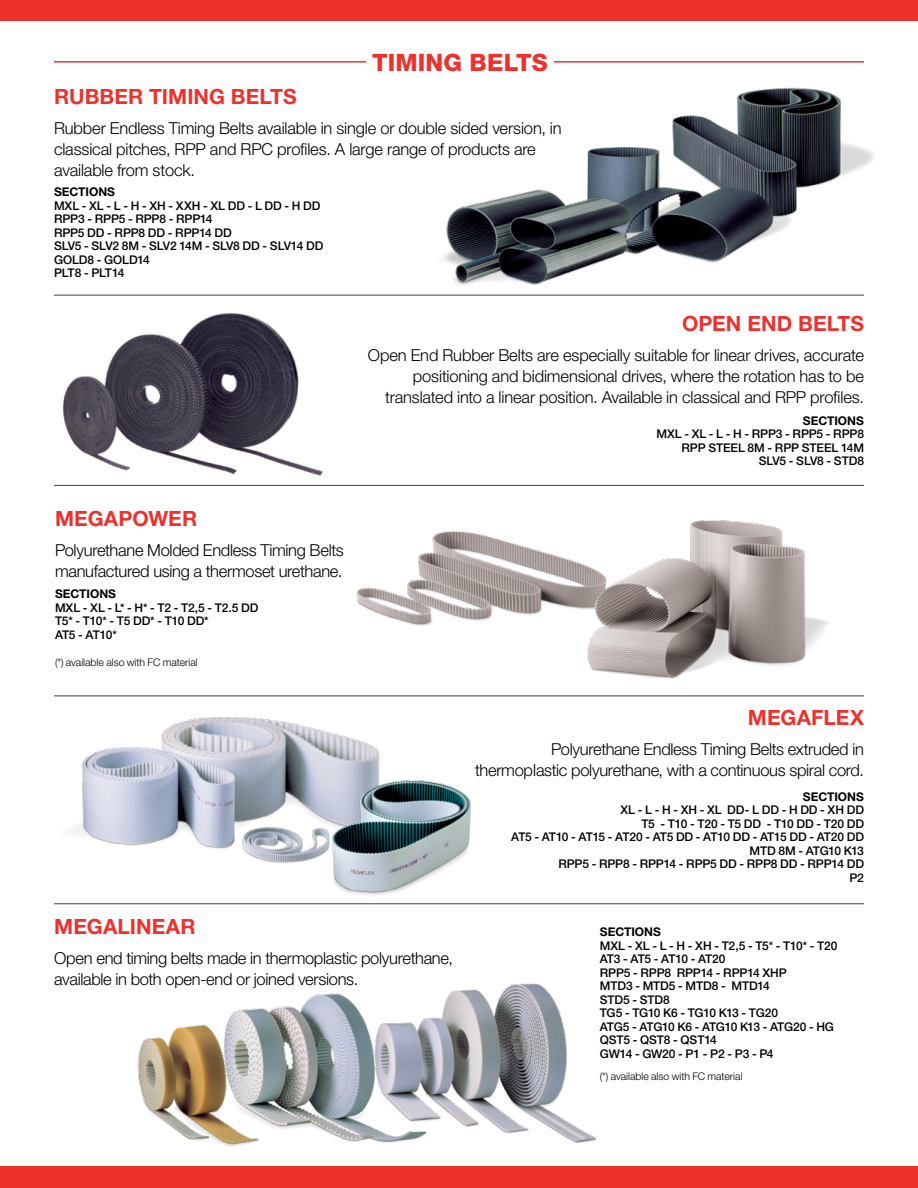
<style>
.page{position:relative;width:918px;height:1188px;background:#fff}
.page>*{position:absolute;margin:0;border:0;box-sizing:border-box;transform-origin:0 0}
.t1{font:800 24px "Helvetica Neue LT Std";letter-spacing:.005em;color:#ee312d}
.t2{font:700 21px "Helvetica Neue LT Std";letter-spacing:.005em;color:#ee312d}
.t3{font:300 16.5px/21px "Helvetica Neue LT Std";letter-spacing:-.015em;color:#000}
.t4{font:500 12px/13.5px "Helvetica Neue LT Std";letter-spacing:-.01em;color:#000}
.t5{font:700 12px "Helvetica Neue LT Std";color:#000}
.t6{font:300 10.5px "Helvetica Neue LT Std";color:#000}
</style>
<div class="page">
<div style="left:0;top:0;width:918px;height:21px;background:#ee312d"></div>
<div style="left:0;top:1167px;width:918px;height:21px;background:#ee312d"></div>
<img style="left:356px;top:531px;width:227px;height:95px">
<img style="left:62px;top:312px;width:261px;height:164px">
<img style="left:672px;top:87px;width:202px;height:126px">
<img style="left:587px;top:143px;width:207px;height:120px">
<img style="left:137px;top:983px;width:459px;height:164px">
<img style="left:443px;top:182px;width:191px;height:103px">
<hr style="left:54px;top:295px;width:810px;height:1px;background:#414042">
<hr style="left:54px;top:485px;width:810px;height:1px;background:#414042">
<hr style="left:54px;top:696px;width:810px;height:1px;background:#414042">
<hr style="left:54px;top:903px;width:810px;height:1px;background:#414042">
<hr style="left:54px;top:61px;width:810px;height:2px;background:#ee312d">
<div style="left:367px;top:54px;width:187px;height:17px;background:#fff"></div>
<img style="left:583px;top:520px;width:246px;height:159px">
<img style="left:67px;top:717px;width:313px;height:147px">
<img style="left:325px;top:775px;width:146px;height:120px">
<h1 class="t1" style="left:372px;top:48px;width:177px">TIMING BELTS</h1>
<h2 class="t2" style="left:54px;top:84px;width:244px">RUBBER TIMING BELTS</h2>
<h3 class="t3" style="left:54px;top:117px;width:509px">Rubber Endless Timing Belts available in single or double sided version, in classical pitches, RPP and RPC profiles. A large range of products are available from stock.</h3>
<p class="t5" style="left:54px;top:184px;width:63px">SECTIONS</p>
<p class="t4" style="left:54px;top:198px;width:271px">MXL - XL - L - H - XH - XXH - XL DD - L DD - H DD<br>RPP3 - RPP5 - RPP8 - RPP14<br>RPP5 DD - RPP8 DD - RPP14 DD<br>SLV5 - SLV2 8M - SLV2 14M - SLV8 DD - SLV14 DD<br>GOLD8 - GOLD14<br>PLT8 - PLT14</p>
<h2 class="t2" style="left:55px;top:506px;width:144px">MEGAPOWER</h2>
<h3 class="t3" style="left:55px;top:539px;width:290px">Polyurethane Molded Endless Timing Belts manufactured using a thermoset urethane.</h3>
<p class="t5" style="left:55px;top:586px;width:63px">SECTIONS</p>
<p class="t4" style="left:55px;top:600px;width:205px">MXL - XL - L* - H* - T2 - T2,5 - T2.5 DD<br>T5* - T10* - T5 DD* - T10 DD*<br>AT5 - AT10*</p>
<p class="t6" style="left:55px;top:655px;width:144px">(*) available also with FC material</p>
<h2 class="t2" style="left:682px;top:311px;width:183px">OPEN END BELTS</h2>
<h3 class="t3" style="left:368px;top:344px;width:498px;text-align:right">Open End Rubber Belts are especially suitable for linear drives, accurate positioning and bidimensional drives, where the rotation has to be translated into a linear position. Available in classical and RPP profiles.</h3>
<p class="t5" style="left:803px;top:413px;width:63px">SECTIONS</p>
<p class="t4" style="left:656px;top:427px;width:209px;text-align:right">MXL - XL - L - H - RPP3 - RPP5 - RPP8<br>RPP STEEL 8M - RPP STEEL 14M<br>SLV5 - SLV8 - STD8</p>
<h2 class="t2" style="left:748px;top:705px;width:118px">MEGAFLEX</h2>
<h3 class="t3" style="left:475px;top:738px;width:390px;text-align:right">Polyurethane Endless Timing Belts extruded in thermopIastic polyurethane, with a continuous spiral cord.</h3>
<p class="t5" style="left:803px;top:789px;width:63px">SECTIONS</p>
<p class="t4" style="left:511px;top:803px;width:354px;text-align:right">XL - L - H - XH - XL DD- L DD - H DD - XH DD<br>T5 - T10 - T20 - T5 DD - T10 DD - T20 DD<br>AT5 - AT10 - AT15 - AT20 - AT5 DD - AT10 DD - AT15 DD - AT20 DD<br>MTD 8M - ATG10 K13<br>RPP5 - RPP8 - RPP14 - RPP5 DD - RPP8 DD - RPP14 DD<br>P2</p>
<h2 class="t2" style="left:54px;top:914px;width:143px">MEGALINEAR</h2>
<h3 class="t3" style="left:54px;top:947px;width:400px">Open end timing belts made in thermoplastic polyurethane, available in both open-end or joined versions.</h3>
<p class="t5" style="left:600px;top:924px;width:63px">SECTIONS</p>
<p class="t4" style="left:600px;top:938px;width:239px">MXL - XL - L - H - XH - T2,5 - T5* - T10* - T20<br>AT3 - AT5 - AT10 - AT20<br>RPP5 - RPP8 RPP14 - RPP14 XHP<br>MTD3 - MTD5 - MTD8 - MTD14<br>STD5 - STD8<br>TG5 - TG10 K6 - TG10 K13 - TG20<br>ATG5 - ATG10 K6 - ATG10 K13 - ATG20 - HG<br>QST5 - QST8 - QST14<br>GW14 - GW20 - P1 - P2 - P3 - P4</p>
<p class="t6" style="left:600px;top:1070px;width:144px">(*) available also with FC material</p>
</div>
